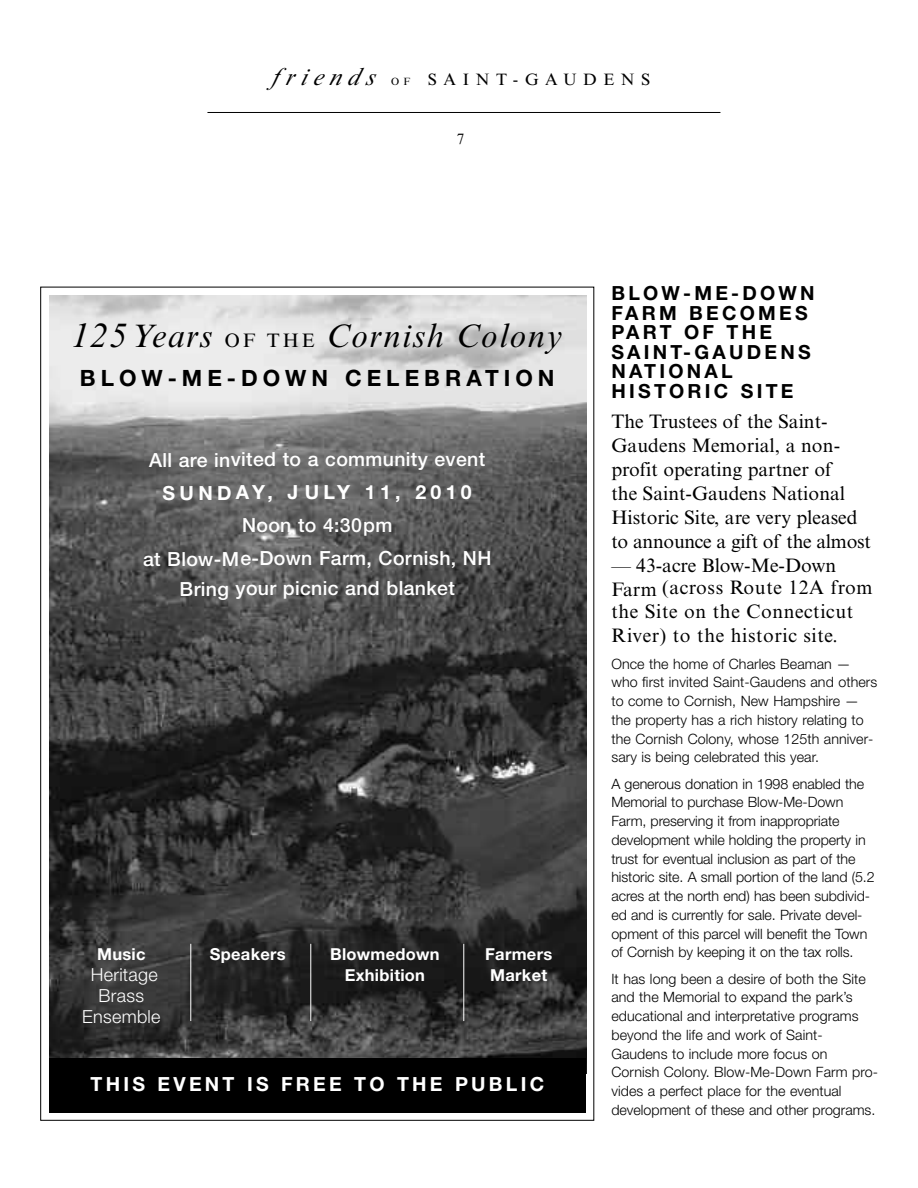
<style>
.page{position:relative;width:918px;height:1188px;background:#fff}
.page>*{position:absolute;margin:0;border:0;box-sizing:border-box;transform-origin:0 0}
.t1{font:italic 33px "Times New Roman MT Std";letter-spacing:.05em;color:#000}
.t2{font:italic 24px "Times New Roman MT Std";color:#000}
.t3{font:700 22.5px "Helvetica Neue LT Std";letter-spacing:.22em;color:#000}
.t4{font:19.5px/24px "Times New Roman MT Std";color:#000}
.t5{font:500 19.5px/33px "Helvetica Neue LT Std";letter-spacing:.015em;color:#fff;text-align:center}
.t6{font:700 19.5px/19.5px "Helvetica Neue LT Std";letter-spacing:.165em;color:#000}
.t7{font:19.5px/24px "Times New Roman MT Std";letter-spacing:.03em;color:#000}
.t8{font:700 19.5px "Helvetica Neue LT Std";letter-spacing:.165em;color:#fff}
.t9{font:700 19.5px "Helvetica Neue LT Std";letter-spacing:.22em;color:#fff}
.t10{font:300 18px/21px "Helvetica Neue LT Std";letter-spacing:.015em;color:#fff;text-align:center}
.t11{font:700 16.5px/21px "Helvetica Neue LT Std";letter-spacing:.015em;color:#fff;text-align:center}
.t12{font:16.5px "Times New Roman MT Std";letter-spacing:.4em;color:#000}
.t13{font:15px "Times New Roman MT Std";color:#000}
.t14{font:300 14.25px/18.8px "Helvetica Neue LT Std";letter-spacing:.005em;color:#000}
.s1{font-size:10.5px}
.s2{font-size:34.5px}
.s3{font-style:normal;font-size:19.5px}
</style>
<div class="page">
<img style="left:50px;top:295px;width:536px;height:763px">
<hr style="left:207px;top:112px;width:513px;height:1px;background:#000">
<div style="left:49px;top:1058px;width:537px;height:54px;background:#000"></div>
<hr style="left:191px;top:944px;width:1px;height:77px;background:#fff">
<hr style="left:311px;top:944px;width:1px;height:77px;background:#fff">
<hr style="left:464px;top:944px;width:1px;height:77px;background:#fff">
<h2 class="t2" style="left:271px;top:68px;width:110px">fri end s</h2>
<p class="t12" style="left:391px;top:74px;width:261px"><span class="s1">OF</span> SAINT-GAUDENS</p>
<p class="t13" style="left:457px;top:134px;width:9px">7</p>
<h1 class="t1" style="left:72px;top:324px;width:492px"><span class="s2">125</span>Years <span class="s3">OF THE</span> Cornish Colony</h1>
<h3 class="t3" style="left:80px;top:370px;width:476px">BLOW-ME-DOWN CELEBRATION</h3>
<h3 class="t5" style="left:149px;top:445px;width:338px">All are invited to a community event</h3>
<h3 class="t9" style="left:163px;top:486px;width:311px">SUNDAY, J ULY 11, 2010</h3>
<h3 class="t5" style="left:143px;top:511px;width:350px">Noon to 4:30pm<br>at Blow-Me-Down Farm, Cornish, NH</h3>
<h3 class="t5" style="left:180px;top:574px;width:277px">Bring your picnic and blanket</h3>
<p class="t11" style="left:97px;top:945px;width:50px">Music</p>
<p class="t10" style="left:82px;top:966px;width:80px">Heritage<br>Brass<br>Ensemble</p>
<p class="t11" style="left:210px;top:945px;width:77px">Speakers</p>
<p class="t11" style="left:330px;top:945px;width:111px">Blowmedown<br>Exhibition</p>
<p class="t11" style="left:485px;top:945px;width:69px">Farmers<br>Market</p>
<h3 class="t8" style="left:91px;top:1077px;width:455px">THIS EVENT IS FREE TO THE PUBLIC</h3>
<h3 class="t6" style="left:611px;top:286px;width:205px">BLOW-ME-DOWN<br>FARM BECOMES<br>PART OF THE<br>SAINT-GAUDENS<br>NATIONAL<br>HISTORIC SITE</h3>
<h3 class="t4" style="left:611px;top:411px;width:261px">The Trustees of the Saint-<br>Gaudens Memorial, a non&shy;profit operating partner of<br>the Saint-Gaudens National<br>Historic Site, are very pleased to announce a gift of the almost</h3>
<h3 class="t4" style="left:611px;top:556px;width:263px;line-height:21.9px">— 43-acre Blow-Me-Down<br>Farm (across Route 12A from</h3>
<h3 class="t7" style="left:611px;top:601px;width:243px">the Site on the Connecticut<br>River) to the historic site.</h3>
<p class="t14" style="left:611px;top:656px;width:267px">Once the home of Charles Beaman — who first invited Saint-Gaudens and others to come to Cornish, New Hampshire — the property has a rich history relating to the Cornish Colony, whose 125th anniver&shy;sary is being celebrated this year.</p>
<p class="t14" style="left:611px;top:776px;width:265px">A generous donation in 1998 enabled the Memorial to purchase Blow-Me-Down Farm, preserving it from inappropriate development while holding the property in trust for eventual inclusion as part of the historic site. A small portion of the land (5.2 acres at the north end) has been subdivid&shy;ed and is currently for sale. Private devel&shy;opment of this parcel will benefit the Town of Cornish by keeping it on the tax rolls.</p>
<p class="t14" style="left:611px;top:971px;width:268px">It has long been a desire of both the Site and the Memorial to expand the park’s educational and interpretative programs beyond the life and work of Saint-Gaudens to include more focus on Cornish Colony. Blow-Me-Down Farm pro&shy;vides a perfect place for the eventual development of these and other programs.</p>
</div>
